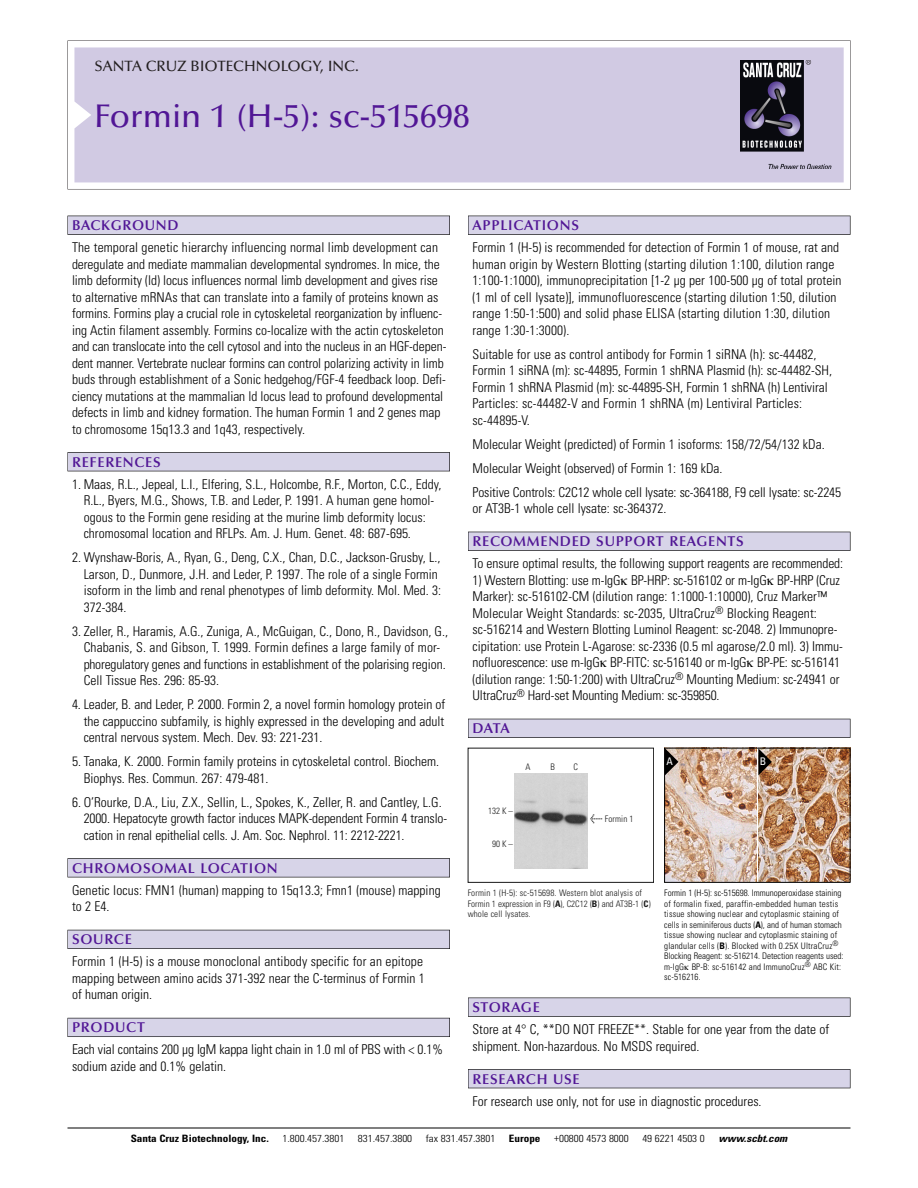
<style>
.page{position:relative;width:918px;height:1188px;background:#fff}
.page>*{position:absolute;margin:0;border:0;box-sizing:border-box;transform-origin:0 0}
.t1{font:500 33px "Optima";color:#511695}
.t2{font:500 15px "Optima";color:#231f20}
.t3{font:600 14.25px "Optima";letter-spacing:.05em;color:#511695}
.t4{font:300 condensed 13.5px/16.5px "Univers";color:#000}
.t5{font:condensed 10.5px "Univers";color:#fff}
.t6{font:300 condensed 10.2px "Univers";color:#000;scale:1.1 1}
.t7{font:700 condensed 10.2px "Univers";color:#000;scale:1.1 1}
.t8{font:italic 700 condensed 10.2px "Univers";color:#000;scale:1.1 1}
.t9{font:300 condensed 9px/10.5px "Univers";letter-spacing:.015em;color:#000}
.t10{font:300 condensed 9px/10.5px "Univers";letter-spacing:.015em;color:#191919}
.s1{font-family:"Meta Plus";font-weight:400;font-stretch:normal;font-size:10.5px}
.s2{font-weight:700}
</style>
<div class="page">
<svg style="left:74px;top:41px;width:777px;height:148px"></svg>
<div style="left:74px;top:47px;width:770px;height:135px;background:#d1cae3"></div>
<img style="left:741px;top:60px;width:90px;height:108px">
<div style="left:468px;top:216px;width:382px;height:19px;background:#535256"></div>
<div style="left:468px;top:216px;width:382px;height:18px;background:#d7d4e8"></div>
<div style="left:468px;top:532px;width:382px;height:19px;background:#525156"></div>
<div style="left:468px;top:532px;width:382px;height:18px;background:#d7d4e8"></div>
<div style="left:468px;top:719px;width:382px;height:19px;background:#515057"></div>
<div style="left:468px;top:719px;width:382px;height:18px;background:#d7d4e8"></div>
<div style="left:468px;top:998px;width:382px;height:19px;background:#555558"></div>
<div style="left:468px;top:998px;width:382px;height:18px;background:#d7d4e8"></div>
<div style="left:468px;top:1069px;width:382px;height:19px;background:#525157"></div>
<div style="left:468px;top:1070px;width:382px;height:18px;background:#d7d4e8"></div>
<hr style="left:68px;top:1128px;width:782px;height:1px;background:#000">
<div style="left:68px;top:216px;width:382px;height:19px;background:#535256"></div>
<div style="left:68px;top:216px;width:381px;height:18px;background:#d7d4e8"></div>
<div style="left:68px;top:452px;width:382px;height:19px;background:#515155"></div>
<div style="left:68px;top:453px;width:381px;height:18px;background:#d7d4e8"></div>
<div style="left:68px;top:858px;width:382px;height:19px;background:#545357"></div>
<div style="left:68px;top:859px;width:381px;height:18px;background:#d7d4e8"></div>
<div style="left:68px;top:930px;width:382px;height:19px;background:#535259"></div>
<div style="left:68px;top:930px;width:381px;height:18px;background:#d7d4e8"></div>
<div style="left:68px;top:1018px;width:382px;height:19px;background:#595860"></div>
<div style="left:68px;top:1018px;width:381px;height:18px;background:#d7d4e8"></div>
<div style="left:468px;top:748px;width:186px;height:135px;border:1px solid #191919"></div>
<img style="left:514px;top:773px;width:74px;height:95px">
<img style="left:758px;top:750px;width:90px;height:131px">
<img style="left:666px;top:750px;width:90px;height:131px">
<div style="left:664px;top:748px;width:186px;height:135px;border:1px solid #000"></div>
<svg style="left:758px;top:748px;width:14px;height:27px"></svg>
<svg style="left:665px;top:748px;width:13px;height:27px"></svg>
<p class="t2" style="left:94px;top:60px;width:266px">SANTA CRUZ BIOTECHNOLOGY, INC.</p>
<p class="t1" style="left:94px;top:102px;width:377px">Formin 1 (H-5): sc-515698</p>
<p class="t3" style="left:72px;top:219px;width:108px">BACKGROUND</p>
<p class="t4" style="left:72px;top:240px;width:376px">The temporal genetic hierarchy influencing normal limb development can deregulate and mediate mammalian developmental syndromes. In mice, the limb deformity (ld) locus influences normal limb development and gives rise to alternative mRNAs that can translate into a family of proteins known as formins. Formins play a crucial role in cytoskeletal reorganization by influenc&shy;ing Actin filament assembly. Formins co-localize with the actin cytoskeleton and can translocate into the cell cytosol and into the nucleus in an HGF-depen&shy;dent manner. Vertebrate nuclear formins can control polarizing activity in limb buds through establishment of a Sonic hedgehog/FGF-4 feedback loop. Defi&shy;ciency mutations at the mammalian ld locus lead to profound developmental defects in limb and kidney formation. The human Formin 1 and 2 genes map to chromosome 15q13.3 and 1q43, respectively.</p>
<p class="t3" style="left:72px;top:456px;width:90px">REFERENCES</p>
<p class="t4" style="left:84px;top:477px;width:359px;text-indent:-12px">1. Maas, R.L., Jepeal, L.I., Elfering, S.L., Holcombe, R.F., Morton, C.C., Eddy, R.L., Byers, M.G., Shows, T.B. and Leder, P. 1991. A human gene homol&shy;ogous to the Formin gene residing at the murine limb deformity locus: chromosomal location and RFLPs. Am. J. Hum. Genet. 48: 687-695.</p>
<p class="t4" style="left:84px;top:550px;width:359px;text-indent:-12px">2. Wynshaw-Boris, A., Ryan, G., Deng, C.X., Chan, D.C., Jackson-Grusby, L., Larson, D., Dunmore, J.H. and Leder, P. 1997. The role of a single Formin isoform in the limb and renal phenotypes of limb deformity. Mol. Med. 3:<br>372-384.</p>
<p class="t4" style="left:84px;top:624px;width:366px;text-indent:-12px">3. Zeller, R., Haramis, A.G., Zuniga, A., McGuigan, C., Dono, R., Davidson, G., Chabanis, S. and Gibson, T. 1999. Formin defines a large family of mor&shy;phoregulatory genes and functions in establishment of the polarising region.<br>Cell Tissue Res. 296: 85-93.</p>
<p class="t4" style="left:84px;top:697px;width:363px;text-align:justify;text-indent:-12px">4. Leader, B. and Leder, P. 2000. Formin 2, a novel formin homology protein of the cappuccino subfamily, is highly expressed in the developing and adult central nervous system. Mech. Dev. 93: 221-231.</p>
<p class="t4" style="left:84px;top:754px;width:357px;text-indent:-12px">5. Tanaka, K. 2000. Formin family proteins in cytoskeletal control. Biochem.<br>Biophys. Res. Commun. 267: 479-481.</p>
<p class="t4" style="left:84px;top:795px;width:365px;text-indent:-12px">6. O’Rourke, D.A., Liu, Z.X., Sellin, L., Spokes, K., Zeller, R. and Cantley, L.G.<br>2000. Hepatocyte growth factor induces MAPK-dependent Formin 4 translo&shy;cation in renal epithelial cells. J. Am. Soc. Nephrol. 11: 2212-2221.</p>
<p class="t3" style="left:72px;top:862px;width:207px">CHROMOSOMAL LOCATION</p>
<p class="t4" style="left:72px;top:883px;width:370px">Genetic locus: FMN1 (human) mapping to 15q13.3; Fmn1 (mouse) mapping to 2 E4.</p>
<p class="t3" style="left:72px;top:933px;width:61px">SOURCE</p>
<p class="t4" style="left:72px;top:955px;width:354px">Formin 1 (H-5) is a mouse monoclonal antibody specific for an epitope mapping between amino acids 371-392 near the C-terminus of Formin 1 of human origin.</p>
<p class="t3" style="left:72px;top:1021px;width:74px">PRODUCT</p>
<p class="t4" style="left:72px;top:1043px;width:372px">Each vial contains 200 µg IgM kappa light chain in 1.0 ml of PBS with &lt; 0.1% sodium azide and 0.1% gelatin.</p>
<p class="t3" style="left:473px;top:219px;width:108px">APPLICATIONS</p>
<p class="t4" style="left:473px;top:240px;width:371px">Formin 1 (H-5) is recommended for detection of Formin 1 of mouse, rat and human origin by Western Blotting (starting dilution 1:100, dilution range 1:100-1:1000), immunoprecipitation [1-2 µg per 100-500 µg of total protein (1 ml of cell lysate)], immunofluorescence (starting dilution 1:50, dilution range 1:50-1:500) and solid phase ELISA (starting dilution 1:30, dilution range 1:30-1:3000).</p>
<p class="t4" style="left:473px;top:347px;width:361px">Suitable for use as control antibody for Formin 1 siRNA (h): sc-44482, Formin 1 siRNA (m): sc-44895, Formin 1 shRNA Plasmid (h): sc-44482-SH, Formin 1 shRNA Plasmid (m): sc-44895-SH, Formin 1 shRNA (h) Lentiviral Particles: sc-44482-V and Formin 1 shRNA (m) Lentiviral Particles: sc-44895-V.</p>
<p class="t4" style="left:473px;top:437px;width:354px">Molecular Weight (predicted) of Formin 1 isoforms: 158/72/54/132 kDa.</p>
<p class="t4" style="left:473px;top:461px;width:251px">Molecular Weight (observed) of Formin 1: 169 kDa.</p>
<p class="t4" style="left:473px;top:485px;width:370px">Positive Controls: C2C12 whole cell lysate: sc-364188, F9 cell lysate: sc-2245 or AT3B-1 whole cell lysate: sc-364372.</p>
<p class="t3" style="left:473px;top:535px;width:273px">RECOMMENDED SUPPORT REAGENTS</p>
<p class="t4" style="left:473px;top:556px;width:372px">To ensure optimal results, the following support reagents are recommended:</p>
<p class="t4" style="left:473px;top:573px;width:372px">1) Western Blotting: use m-IgG BP-HRP: sc-516102 or m-IgG BP-HRP (Cruz Marker): sc-516102-CM (dilution range: 1:1000-1:10000), Cruz Marker™ Molecular Weight Standards: sc-2035, UltraCruz<sup>®</sup> Blocking Reagent: sc-516214 and Western Blotting Luminol Reagent: sc-2048. 2) Immunopre&shy;cipitation: use Protein L-Agarose: sc-2336 (0.5 ml agarose/2.0 ml). 3) Immu&shy;nofluorescence: use m-IgG BP-FITC: sc-516140 or m-IgG BP-PE: sc-516141 (dilution range: 1:50-1:200) with UltraCruz<sup>®</sup> Mounting Medium: sc-24941 or UltraCruz<sup>®</sup> Hard-set Mounting Medium: sc-359850.</p>
<p class="t3" style="left:473px;top:722px;width:39px">DATA</p>
<p class="t10" style="left:525px;top:762px;width:7px">A</p>
<p class="t10" style="left:551px;top:762px;width:6px">B</p>
<p class="t10" style="left:574px;top:762px;width:6px">C</p>
<p class="t10" style="left:488px;top:807px;width:26px">132 K –</p>
<p class="t10" style="left:492px;top:839px;width:22px">90K–</p>
<p class="t10" style="left:590px;top:815px;width:45px"><span class="s1">&lt;</span> Formin 1</p>
<p class="t5" style="left:667px;top:757px;width:8px">A</p>
<p class="t5" style="left:760px;top:757px;width:8px">B</p>
<p class="t10" style="left:468px;top:889px;width:184px">Formin 1 (H-5): sc-515698. Western blot analysis of<br>Formin 1 expression in F9 (<span class="s2">A</span>), C2C12 (<span class="s2">B</span>) and AT3B-1 (<span class="s2">C</span>) whole cell lysates.</p>
<p class="t9" style="left:664px;top:889px;width:181px">Formin 1 (H-5): sc-515698. Immunoperoxidase staining of formalin fixed, paraffin-embedded human testis tissue showing nuclear and cytoplasmic staining of cells in seminiferous ducts (<span class="s2">A</span>), and of human stomach tissue showing nuclear and cytoplasmic staining of glandular cells (<span class="s2">B</span>). Blocked with 0.25X UltraCruz<sup>® </sup>Blocking Reagent: sc-516214. Detection reagents used: m-IgG BP-B: sc-516142 and ImmunoCruz<sup>®</sup> ABC Kit: sc-516216.</p>
<p class="t3" style="left:473px;top:1001px;width:69px">STORAGE</p>
<p class="t4" style="left:473px;top:1022px;width:358px">Store at 4° C, **DO NOT FREEZE**. Stable for one year from the date of shipment. Non-hazardous. No MSDS required.</p>
<p class="t3" style="left:473px;top:1073px;width:109px">RESEARCH USE</p>
<p class="t4" style="left:473px;top:1094px;width:291px">For research use only, not for use in diagnostic procedures.</p>
<p class="t7" style="left:131px;top:1135px;width:127px">Santa Cruz Biotechnology, Inc.</p>
<p class="t6" style="left:282px;top:1135px;width:58px">1.800.457.3801</p>
<p class="t6" style="left:358px;top:1135px;width:51px">831.457.3800</p>
<p class="t6" style="left:426px;top:1135px;width:65px">fax 831.457.3801</p>
<p class="t7" style="left:509px;top:1135px;width:30px">Europe</p>
<p class="t6" style="left:554px;top:1135px;width:69px">+00800 4573 8000</p>
<p class="t6" style="left:642px;top:1135px;width:58px">49 6221 4503 0</p>
<p class="t8" style="left:719px;top:1135px;width:66px">www.scbt.com</p>
</div>
